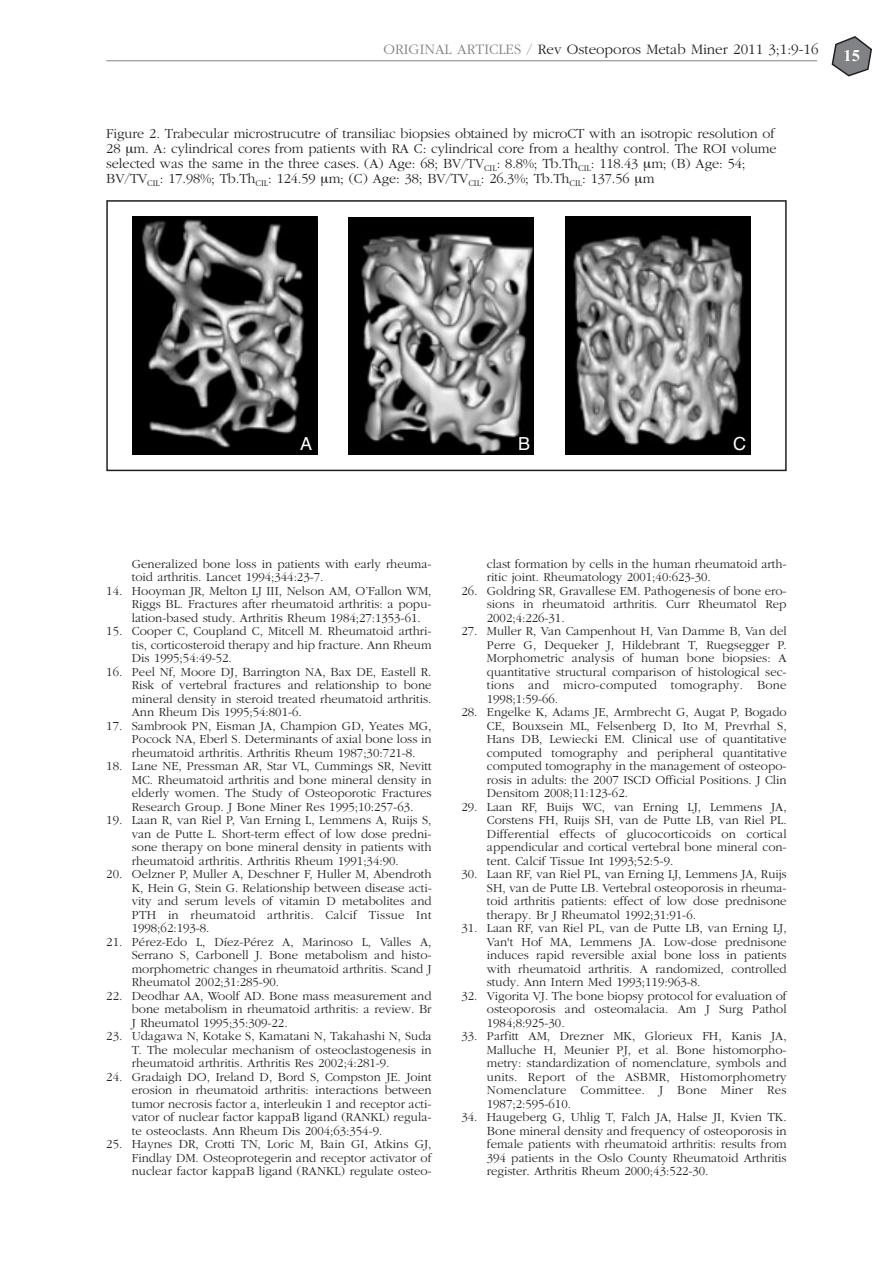
<style>
.page{position:relative;width:893px;height:1263px;background:#fff}
.page>*{position:absolute;margin:0;border:0;box-sizing:border-box;transform-origin:0 0}
.t1{font:18px "Helvetica";color:#fff}
.t2{font:700 16.5px "Times New Roman";color:#fff}
.t3{font:300 15px "Garamond";color:#231f20}
.t4{font:300 14.25px/15px "Garamond";letter-spacing:-.005em;color:#231f20}
.t5{font:300 12.75px/13.5px "Garamond";color:#231f20;text-align:justify}
.s1{color:#808285}
</style>
<div class="page">
<svg style="left:832px;top:36px;width:40px;height:40px"></svg>
<hr style="left:106px;top:60px;width:711px;height:1px;background:#808285">
<div style="left:106px;top:200px;width:681px;height:271px;border:2px solid #231f20"></div>
<img style="left:133px;top:216px;width:185px;height:239px">
<img style="left:348px;top:217px;width:186px;height:238px">
<img style="left:565px;top:216px;width:186px;height:239px">
<p class="t3" style="left:383px;top:43px;width:437px"><span class="s1">ORIGINAL ARTICLES /</span> Rev Osteoporos Metab Miner 2011 3;1:9-16</p>
<p class="t2" style="left:844px;top:46px;width:18px">15</p>
<p class="t4" style="left:106px;top:127px;width:672px">Figure 2. Trabecular microstrucutre of transiliac biopsies obtained by microCT with an isotropic resolution of 28 m. A: cylindrical cores from patients with RA C: cylindrical core from a healthy control. The ROI volume selected was the same in the three cases. (A) Age: 68; BV/TV<sub>CIL</sub>: 8.8%; Tb.Th<sub>CIL</sub>: 118.43 m; (B) Age: 54; BV/TV<sub>CIL</sub>: 17.98%; Tb.Th<sub>CIL</sub>: 124.59 m; (C) Age: 38; BV/TV<sub>CIL</sub>: 26.3%; Tb.Th<sub>CIL</sub>: 137.56 m</p>
<h1 class="t1" style="left:300px;top:437px;width:14px">A</h1>
<h1 class="t1" style="left:518px;top:437px;width:14px">B</h1>
<h1 class="t1" style="left:733px;top:437px;width:14px">C</h1>
<p class="t5" style="left:132px;top:558px;width:301px">Generalized bone loss in patients with early rheuma&shy;toid arthritis. Lancet 1994;344:23-7.</p>
<p class="t5" style="left:132px;top:585px;width:301px;text-indent:-26px">14. Hooyman JR, Melton LJ III, Nelson AM, O’Fallon WM, Riggs BL. Fractures after rheumatoid arthritis: a popu&shy;lation-based study. Arthritis Rheum 1984;27:1353-61.</p>
<p class="t5" style="left:132px;top:625px;width:301px;text-indent:-26px">15. Cooper C, Coupland C, Mitcell M. Rheumatoid arthri&shy;tis, corticosteroid therapy and hip fracture. Ann Rheum Dis 1995;54:49-52.</p>
<p class="t5" style="left:132px;top:666px;width:301px;text-indent:-26px">16. Peel Nf, Moore DJ, Barrington NA, Bax DE, Eastell R.<br>Risk of vertebral fractures and relationship to bone mineral density in steroid treated rheumatoid arthritis.<br>Ann Rheum Dis 1995;54:801-6.</p>
<p class="t5" style="left:132px;top:720px;width:301px;text-indent:-26px">17. Sambrook PN, Eisman JA, Champion GD, Yeates MG, Pocock NA, Eberl S. Determinants of axial bone loss in rheumatoid arthritis. Arthritis Rheum 1987;30:721-8.</p>
<p class="t5" style="left:132px;top:760px;width:301px;text-indent:-26px">18. Lane NE, Pressman AR, Star VL, Cummings SR, Nevitt MC. Rheumatoid arthritis and bone mineral density in elderly women. The Study of Osteoporotic Fractures Research Group. J Bone Miner Res 1995;10:257-63.</p>
<p class="t5" style="left:132px;top:814px;width:301px;text-indent:-26px">19. Laan R, van Riel P, Van Erning L, Lemmens A, Ruijs S, van de Putte L. Short-term effect of low dose predni&shy;sone therapy on bone mineral density in patients with rheumatoid arthritis. Arthritis Rheum 1991;34:90.</p>
<p class="t5" style="left:132px;top:868px;width:301px;text-indent:-26px">20. Oelzner P, Muller A, Deschner F, Huller M, Abendroth K, Hein G, Stein G. Relationship between disease acti&shy;vity and serum levels of vitamin D metabolites and PTH in rheumatoid arthritis. Calcif Tissue Int 1998;62:193-8.</p>
<p class="t5" style="left:132px;top:936px;width:301px;text-indent:-26px">21. Pérez-Edo L, Díez-Pérez A, Marinoso L, Valles A, Serrano S, Carbonell J. Bone metabolism and histo&shy;morphometric changes in rheumatoid arthritis. Scand J Rheumatol 2002;31:285-90.</p>
<p class="t5" style="left:132px;top:990px;width:301px;text-indent:-26px">22. Deodhar AA, Woolf AD. Bone mass measurement and bone metabolism in rheumatoid arthritis: a review. Br J Rheumatol 1995;35:309-22.</p>
<p class="t5" style="left:132px;top:1030px;width:301px;text-indent:-26px">23. Udagawa N, Kotake S, Kamatani N, Takahashi N, Suda T. The molecular mechanism of osteoclastogenesis in rheumatoid arthritis. Arthritis Res 2002;4:281-9.</p>
<p class="t5" style="left:132px;top:1071px;width:301px;text-indent:-26px">24. Gradaigh DO, Ireland D, Bord S, Compston JE. Joint erosion in rheumatoid arthritis: interactions between tumor necrosis factor a, interleukin 1 and receptor acti&shy;vator of nuclear factor kappaB ligand (RANKL) regula&shy;te osteoclasts. Ann Rheum Dis 2004;63:354-9.</p>
<p class="t5" style="left:132px;top:1138px;width:301px;text-indent:-26px">25. Haynes DR, Crotti TN, Loric M, Bain GI, Atkins GJ, Findlay DM. Osteoprotegerin and receptor activator of nuclear factor kappaB ligand (RANKL) regulate osteo-</p>
<p class="t5" style="left:487px;top:558px;width:301px">clast formation by cells in the human rheumatoid arth&shy;ritic joint. Rheumatology 2001;40:623-30.</p>
<p class="t5" style="left:487px;top:585px;width:301px;text-indent:-26px">26. Goldring SR, Gravallese EM. Pathogenesis of bone ero&shy;sions in rheumatoid arthritis. Curr Rheumatol Rep 2002;4:226-31.</p>
<p class="t5" style="left:487px;top:625px;width:301px;text-indent:-26px">27. Muller R, Van Campenhout H, Van Damme B, Van del Perre G, Dequeker J, Hildebrant T, Ruegsegger P.<br>Morphometric analysis of human bone biopsies: A quantitative structural comparison of histological sec&shy;tions and micro-computed tomography. Bone 1998;1:59-66.</p>
<p class="t5" style="left:487px;top:706px;width:301px;text-indent:-26px">28. Engelke K, Adams JE, Armbrecht G, Augat P, Bogado CE, Bouxsein ML, Felsenberg D, Ito M, Prevrhal S, Hans DB, Lewiecki EM. Clinical use of quantitative computed tomography and peripheral quantitative computed tomography in the management of osteopo&shy;rosis in adults: the 2007 ISCD Official Positions. J Clin Densitom 2008;11:123-62.</p>
<p class="t5" style="left:487px;top:801px;width:301px;text-indent:-26px">29. Laan RF, Buijs WC, van Erning LJ, Lemmens JA, Corstens FH, Ruijs SH, van de Putte LB, van Riel PL.<br>Differential effects of glucocorticoids on cortical appendicular and cortical vertebral bone mineral con&shy;tent. Calcif Tissue Int 1993;52:5-9.</p>
<p class="t5" style="left:487px;top:868px;width:301px;text-indent:-26px">30. Laan RF, van Riel PL, van Erning LJ, Lemmens JA, Ruijs SH, van de Putte LB. Vertebral osteoporosis in rheuma&shy;toid arthritis patients: effect of low dose prednisone therapy. Br J Rheumatol 1992;31:91-6.</p>
<p class="t5" style="left:487px;top:922px;width:301px;text-indent:-26px">31. Laan RF, van Riel PL, van de Putte LB, van Erning LJ, Van't Hof MA, Lemmens JA. Low-dose prednisone induces rapid reversible axial bone loss in patients with rheumatoid arthritis. A randomized, controlled study. Ann Intern Med 1993;119:963-8.</p>
<p class="t5" style="left:487px;top:990px;width:301px;text-indent:-26px">32. Vigorita VJ. The bone biopsy protocol for evaluation of osteoporosis and osteomalacia. Am J Surg Pathol 1984;8:925-30.</p>
<p class="t5" style="left:487px;top:1030px;width:301px;text-indent:-26px">33. Parfitt AM, Drezner MK, Glorieux FH, Kanis JA, Malluche H, Meunier PJ, et al. Bone histomorpho&shy;metry: standardization of nomenclature, symbols and units. Report of the ASBMR, Histomorphometry Nomenclature Committee. J Bone Miner Res 1987;2:595-610.</p>
<p class="t5" style="left:487px;top:1111px;width:301px;text-indent:-26px">34. Haugeberg G, Uhlig T, Falch JA, Halse JI, Kvien TK.<br>Bone mineral density and frequency of osteoporosis in female patients with rheumatoid arthritis: results from 394 patients in the Oslo County Rheumatoid Arthritis register. Arthritis Rheum 2000;43:522-30.</p>
</div>
